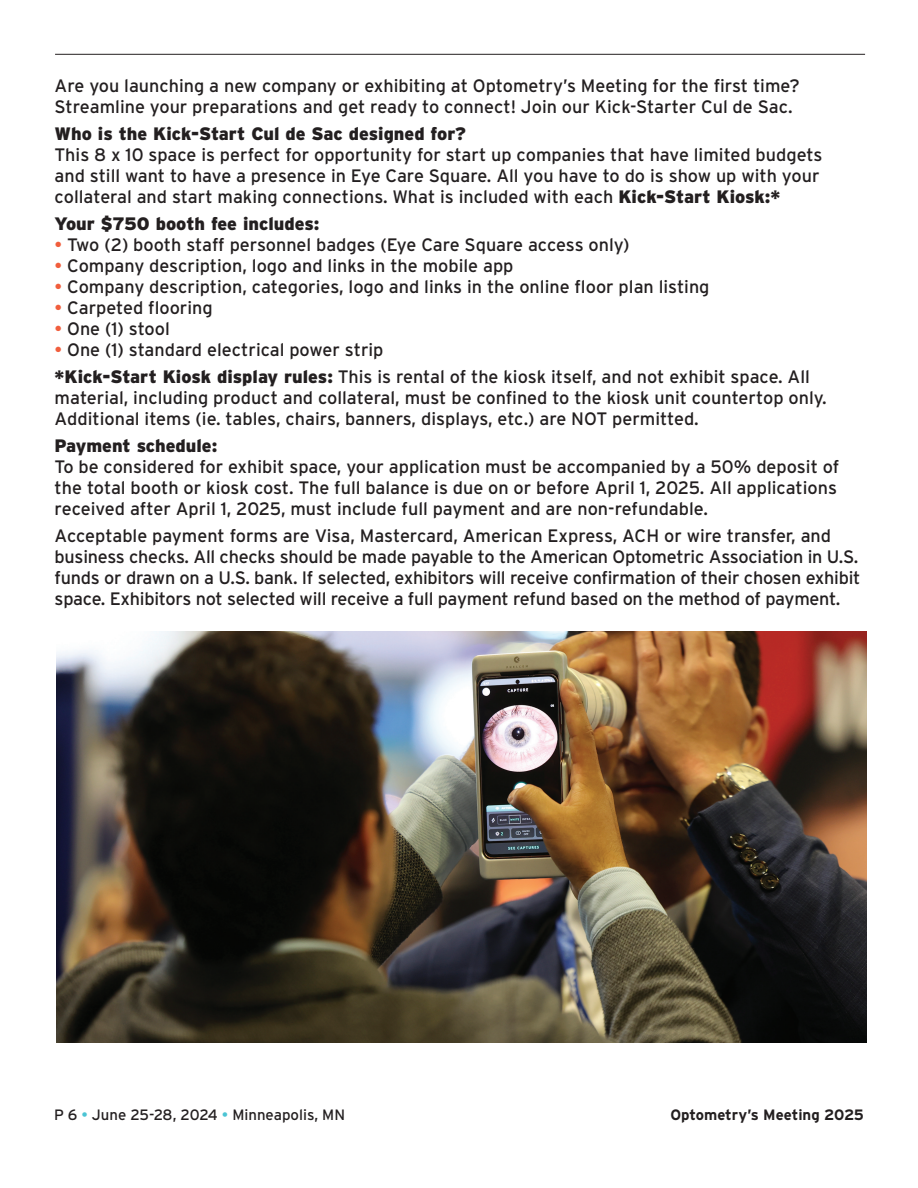
<style>
.page{position:relative;width:918px;height:1188px;background:#fff}
.page>*{position:absolute;margin:0;border:0;box-sizing:border-box;transform-origin:0 0}
.t1{font:18px/21px "Interstate";color:#231f20}
.t2{font:900 18px "Interstate";color:#231f20}
.t3{font:15px "Interstate";color:#231f20}
.t4{font:700 15px "Interstate";color:#231f20}
.s1{font-weight:900}
.s2{color:#f15e3d}
.s3{color:#4bc4d4}
</style>
<div class="page">
<hr style="left:55px;top:54px;width:810px;height:1px;background:#231f20">
<img style="left:56px;top:632px;width:810px;height:410px">
<p class="t1" style="left:55px;top:75px;width:747px">Are you launching a new company or exhibiting at Optometry’s Meeting for the first time?<br>Streamline your preparations and get ready to connect! Join our Kick-Starter Cul de Sac.</p>
<p class="t2" style="left:55px;top:124px;width:413px">Who is the Kick-Start Cul de Sac designed for?</p>
<p class="t1" style="left:55px;top:144px;width:769px">This 8 x 10 space is perfect for opportunity for start up companies that have limited budgets and still want to have a presence in Eye Care Square. All you have to do is show up with your collateral and start making connections. What is included with each <span class="s1">Kick-Start Kiosk:*</span></p>
<p class="t2" style="left:55px;top:214px;width:266px">Your $750 booth fee includes:</p>
<p class="t1" style="left:55px;top:234px;width:576px"><span class="s2">•</span> Two (2) booth staff personnel badges (Eye Care Square access only)</p>
<p class="t1" style="left:55px;top:255px;width:460px"><span class="s2">•</span> Company description, logo and links in the mobile app</p>
<p class="t1" style="left:55px;top:276px;width:656px"><span class="s2">•</span> Company description, categories, logo and links in the online floor plan listing</p>
<p class="t1" style="left:55px;top:297px;width:160px"><span class="s2">•</span> Carpeted flooring</p>
<p class="t1" style="left:55px;top:318px;width:117px"><span class="s2">•</span> One (1) stool</p>
<p class="t1" style="left:55px;top:339px;width:330px"><span class="s2">•</span> One (1) standard electrical power strip</p>
<p class="t1" style="left:55px;top:366px;width:774px"><span class="s1">*Kick-Start Kiosk display rules:</span> This is rental of the kiosk itself, and not exhibit space. All material, including product and collateral, must be confined to the kiosk unit countertop only.<br>Additional items (ie. tables, chairs, banners, displays, etc.) are NOT permitted.</p>
<p class="t2" style="left:55px;top:436px;width:164px">Payment schedule:</p>
<p class="t1" style="left:55px;top:456px;width:786px">To be considered for exhibit space, your application must be accompanied by a 50% deposit of the total booth or kiosk cost. The full balance is due on or before April 1, 2025. All applications received after April 1, 2025, must include full payment and are non-refundable.</p>
<p class="t1" style="left:55px;top:525px;width:807px">Acceptable payment forms are Visa, Mastercard, American Express, ACH or wire transfer, and business checks. All checks should be made payable to the American Optometric Association in U.S. funds or drawn on a U.S. bank. If selected, exhibitors will receive confirmation of their chosen exhibit space. Exhibitors not selected will receive a full payment refund based on the method of payment.</p>
<p class="t3" style="left:54px;top:1106px;width:293px">P 6 <span class="s3">•</span> June 25-28, 2024 <span class="s3">•</span> Minneapolis, MN</p>
<p class="t4" style="left:670px;top:1106px;width:195px">Optometry’s Meeting 2025</p>
</div>
